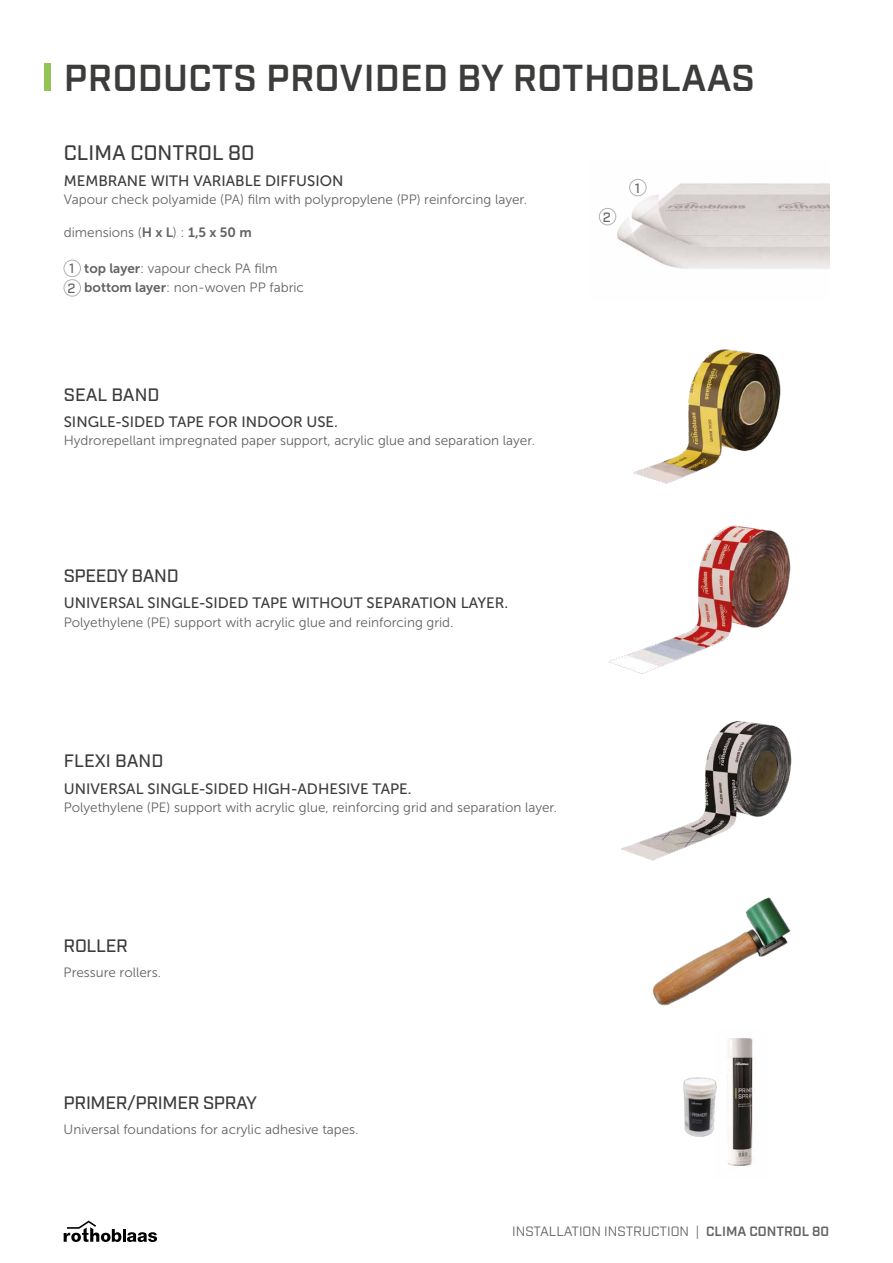
<style>
.page{position:relative;width:893px;height:1263px;background:#fff}
.page>*{position:absolute;margin:0;border:0;box-sizing:border-box;transform-origin:0 0}
.t1{font:600 37.5px "Industry";letter-spacing:.01em;color:#3c3c3b}
.t2{font:500 21px "Industry";color:#3c3c3b}
.t3{font:500 18px "Industry";letter-spacing:-.02em;color:#3c3c3b}
.t4{font:500 18px "Industry";color:#3c3c3b}
.t5{font:15px "Museo Sans 500";color:#3c3c3b}
.t6{font:13.5px/19.5px "Museo Sans 300";color:#646363}
.t7{font:13.5px "Industry";color:#646363}
.t8{font:500 13.5px "Industry";color:#646363}
.s1{font-family:"Museo Sans 700"}
.s2{font-family:"Industry";font-weight:500}
.s3{font-weight:600}
</style>
<div class="page">
<img style="left:728px;top:1038px;width:27px;height:128px">
<div style="left:45px;top:64px;width:6px;height:27px;background:#94c356"></div>
<img style="left:633px;top:349px;width:148px;height:135px">
<img style="left:608px;top:525px;width:183px;height:149px">
<img style="left:683px;top:1077px;width:34px;height:60px">
<img style="left:652px;top:897px;width:139px;height:109px">
<img style="left:598px;top:178px;width:231px;height:91px">
<div style="left:629px;top:179px;width:17px;height:17px;border:1px solid #b3b2b2;border-radius:50%"></div>
<div style="left:599px;top:208px;width:17px;height:17px;border:1px solid #b3b2b2;border-radius:50%"></div>
<div style="left:64px;top:260px;width:17px;height:17px;border:1px solid #b3b2b2;border-radius:50%"></div>
<div style="left:64px;top:279px;width:17px;height:17px;border:1px solid #b3b2b2;border-radius:50%"></div>
<img style="left:621px;top:721px;width:171px;height:140px">
<svg style="left:64px;top:1220px;width:93px;height:22px"></svg>
<h1 class="t1" style="left:64px;top:56px;width:692px">PRODUCTS PROVIDED BY ROTHOBLAAS</h1>
<h2 class="t2" style="left:64px;top:140px;width:192px">CLIMA CONTROL 80</h2>
<p class="t5" style="left:64px;top:173px;width:281px">MEMBRANE WITH VARIABLE DIFFUSION</p>
<p class="t6" style="left:64px;top:190px;width:465px">Vapour check polyamide (PA) film with polypropylene (PP) reinforcing layer.</p>
<p class="t6" style="left:64px;top:223px;width:189px">dimensions (<span class="s1">H x L</span>) : <span class="s1">1,5 x 50 m</span></p>
<p class="t6" style="left:68px;top:258px;width:238px"><span class="s2">1</span> <span class="s1">top layer</span>: vapour check PA film<br><span class="s2">2</span> <span class="s1">bottom layer</span>: non-woven PP fabric</p>
<h3 class="t4" style="left:64px;top:384px;width:97px">SEAL BAND</h3>
<p class="t5" style="left:64px;top:414px;width:276px">SINGLE-SIDED TAPE FOR INDOOR USE.</p>
<p class="t6" style="left:64px;top:431px;width:473px">Hydrorepellant impregnated paper support, acrylic glue and separation layer.</p>
<h3 class="t3" style="left:64px;top:565px;width:116px">SPEEDY BAND</h3>
<p class="t5" style="left:64px;top:595px;width:446px">UNIVERSAL SINGLE-SIDED TAPE WITHOUT SEPARATION LAYER.</p>
<p class="t6" style="left:64px;top:612px;width:391px">Polyethylene (PE) support with acrylic glue and reinforcing grid.</p>
<p class="t8" style="left:603px;top:209px;width:10px">2</p>
<p class="t8" style="left:635px;top:180px;width:7px">1</p>
<h3 class="t4" style="left:64px;top:750px;width:101px">FLEXI BAND</h3>
<p class="t5" style="left:64px;top:780px;width:349px">UNIVERSAL SINGLE-SIDED HIGH-ADHESIVE TAPE.</p>
<p class="t6" style="left:64px;top:798px;width:495px">Polyethylene (PE) support with acrylic glue, reinforcing grid and separation layer.</p>
<h3 class="t3" style="left:64px;top:935px;width:66px">ROLLER</h3>
<p class="t6" style="left:64px;top:963px;width:99px">Pressure rollers.</p>
<h3 class="t3" style="left:64px;top:1092px;width:195px">PRIMER/PRIMER SPRAY</h3>
<p class="t6" style="left:64px;top:1120px;width:296px">Universal foundations for acrylic adhesive tapes.</p>
<p class="t7" style="left:512px;top:1223px;width:318px">INSTALLATION INSTRUCTION | <span class="s3">CLIMA CONTROL 80</span></p>
</div>
